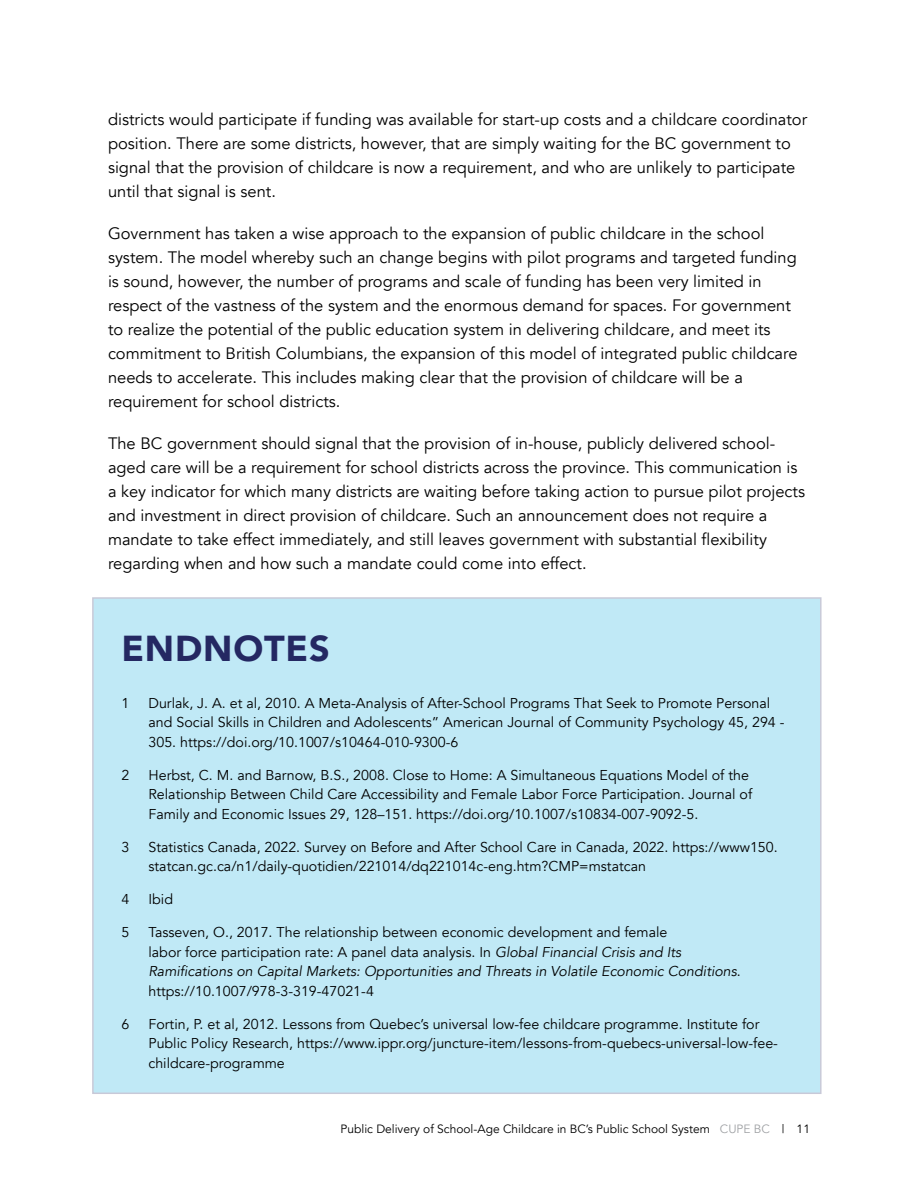
<style>
.page{position:relative;width:918px;height:1188px;background:#fff}
.page>*{position:absolute;margin:0;border:0;box-sizing:border-box;transform-origin:0 0}
.t1{font:900 36px "Avenir";letter-spacing:.02em;color:#242862}
.t2{font:16.5px/24px "Avenir";color:#000}
.t3{font:14.25px/19.5px "Avenir";color:#000}
.t4{font:12px "Avenir";color:#000}
.s1{font-style:italic}
.s2{color:#9fa1a4}
</style>
<div class="page">
<div style="left:92px;top:597px;width:730px;height:497px;background:#c0e9f6"></div>
<p class="t2" style="left:108px;top:107px;width:701px">districts would participate if funding was available for start-up costs and a childcare coordinator position. There are some districts, however, that are simply waiting for the BC government to signal that the provision of childcare is now a requirement, and who are unlikely to participate until that signal is sent.</p>
<p class="t2" style="left:108px;top:221px;width:691px">Government has taken a wise approach to the expansion of public childcare in the school system. The model whereby such an change begins with pilot programs and targeted funding is sound, however, the number of programs and scale of funding has been very limited in respect of the vastness of the system and the enormous demand for spaces. For government to realize the potential of the public education system in delivering childcare, and meet its commitment to British Columbians, the expansion of this model of integrated public childcare needs to accelerate. This includes making clear that the provision of childcare will be a requirement for school districts.</p>
<p class="t2" style="left:108px;top:431px;width:699px">The BC government should signal that the provision of in-house, publicly delivered school&shy;aged care will be a requirement for school districts across the province. This communication is a key indicator for which many districts are waiting before taking action to pursue pilot projects and investment in direct provision of childcare. Such an announcement does not require a mandate to take effect immediately, and still leaves government with substantial flexibility regarding when and how such a mandate could come into effect.</p>
<h1 class="t1" style="left:122px;top:618px;width:210px">ENDNOTES</h1>
<p class="t3" style="left:122px;top:693px;width:9px">1</p>
<p class="t3" style="left:149px;top:693px;width:638px">Durlak, J. A. et al, 2010. A Meta-Analysis of After-School Programs That Seek to Promote Personal and Social Skills in Children and Adolescents” American Journal of Community Psychology 45, 294 -<br>305. https://doi.org/10.1007/s10464-010-9300-6</p>
<p class="t3" style="left:122px;top:765px;width:9px">2</p>
<p class="t3" style="left:149px;top:765px;width:605px">Herbst, C. M. and Barnow, B.S., 2008. Close to Home: A Simultaneous Equations Model of the<br>Relationship Between Child Care Accessibility and Female Labor Force Participation. Journal of<br>Family and Economic Issues 29, 128–151. https://doi.org/10.1007/s10834-007-9092-5.</p>
<p class="t3" style="left:122px;top:837px;width:9px">3</p>
<p class="t3" style="left:149px;top:837px;width:631px">Statistics Canada, 2022. Survey on Before and After School Care in Canada, 2022. https://www150. statcan.gc.ca/n1/daily-quotidien/221014/dq221014c-eng.htm?CMP=mstatcan</p>
<p class="t3" style="left:122px;top:890px;width:9px">4</p>
<p class="t3" style="left:149px;top:890px;width:26px">Ibid</p>
<p class="t3" style="left:122px;top:923px;width:9px">5</p>
<p class="t3" style="left:149px;top:923px;width:594px">Tasseven, O., 2017. The relationship between economic development and female<br>labor force participation rate: A panel data analysis. In <span class="s1">Global Financial Crisis and Its Ramifications on Capital Markets: Opportunities and Threats in Volatile Economic Conditions</span>. https://10.1007/978-3-319-47021-4</p>
<p class="t3" style="left:122px;top:1014px;width:9px">6</p>
<p class="t3" style="left:149px;top:1014px;width:631px">Fortin, P. et al, 2012. Lessons from Quebec’s universal low-fee childcare programme. Institute for<br>Public Policy Research, https://www.ippr.org/juncture-item/lessons-from-quebecs-universal-low-fee&shy;childcare-programme</p>
<p class="t4" style="left:341px;top:1122px;width:471px">Public Delivery of School-Age Childcare in BC’s Public School System <span class="s2">CUPE BC</span> | 11</p>
</div>
